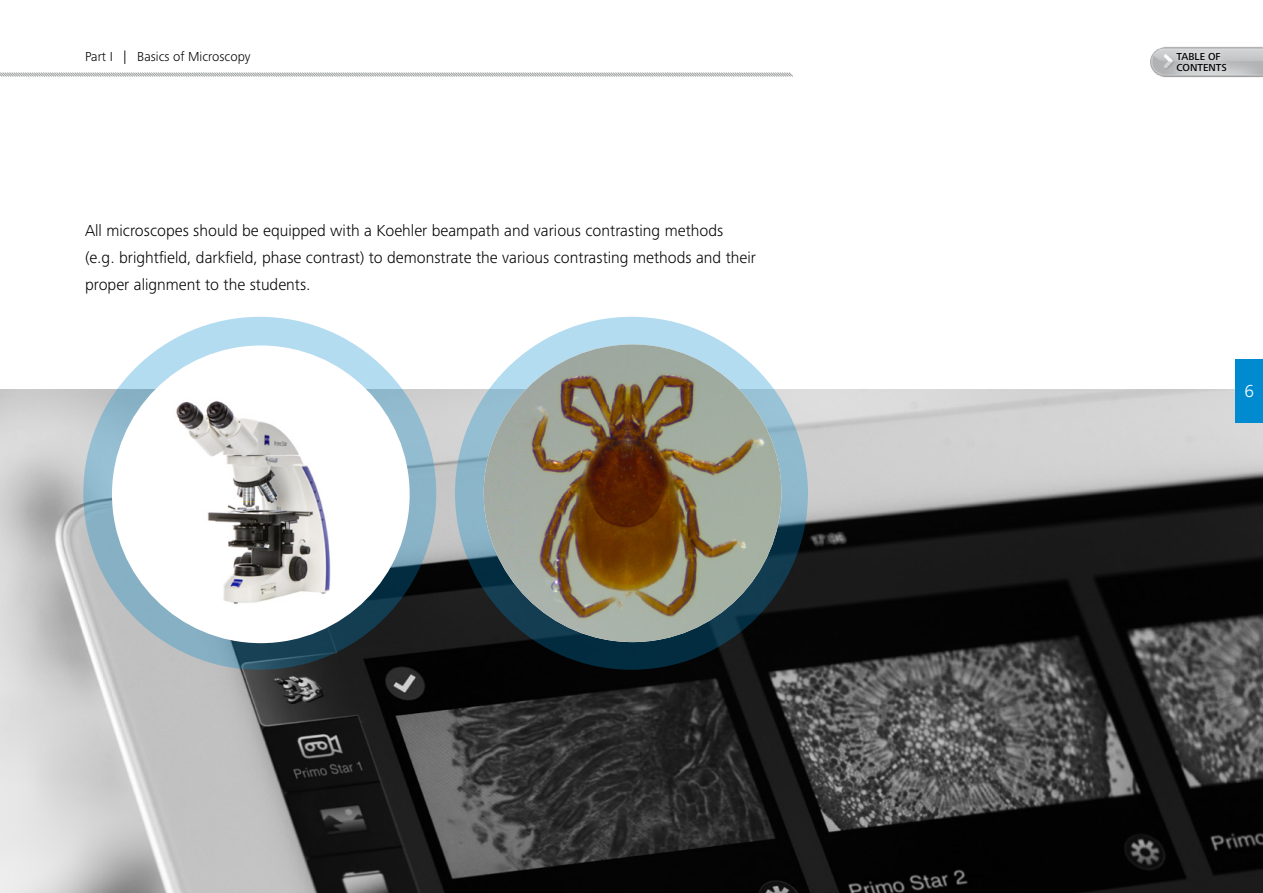
<style>
.page{position:relative;width:1263px;height:893px;background:#fff}
.page>*{position:absolute;margin:0;border:0;box-sizing:border-box;transform-origin:0 0}
.t1{font:300 18px "Zeiss Frutiger Next Pro";color:#fff}
.t2{font:300 16.5px/27px "Zeiss Frutiger Next Pro";color:#000}
.t3{font:300 13.5px "Zeiss Frutiger Next Pro";color:#000}
.t4{font:500 10.5px/10.5px "Zeiss Frutiger Next Pro";color:#000}
</style>
<div class="page">
<svg style="left:0;top:72px;width:793px;height:5px;background:#cecfcf"></svg>
<img style="left:0;top:390px;width:1263px;height:503px">
<svg style="left:461px;top:323px;width:340px;height:340px;background:#628ba0"></svg>
<div style="left:455px;top:317px;width:353px;height:353px;border:13px solid #008bd0;border-radius:50%"></div>
<svg style="left:90px;top:323px;width:340px;height:340px;background:#7fa8bd"></svg>
<div style="left:83px;top:317px;width:353px;height:353px;border:13px solid #008bd0;border-radius:50%"></div>
<img style="left:484px;top:344px;width:297px;height:298px;border-radius:149px">
<div style="left:112px;top:345px;width:298px;height:298px;background:#fff;border-radius:50%"></div>
<img style="left:176px;top:401px;width:155px;height:203px">
<img style="left:1150px;top:46px;width:113px;height:32px">
<div style="left:1171px;top:48px;width:61px;height:28px;background:#fff;opacity:.75"></div>
<div style="left:1235px;top:359px;width:28px;height:64px;background:#008bd0"></div>
<p class="t3" style="left:85px;top:49px;width:167px">Part I | Basics of Microscopy</p>
<p class="t2" style="left:85px;top:217px;width:672px">All microscopes should be equipped with a Koehler beampath and various contrasting methods (e.g. brightfield, darkfield, phase contrast) to demonstrate the various contrasting methods and their proper alignment to the students.</p>
<p class="t4" style="left:1176px;top:52px;width:52px">TABLE OF<br>CONTENTS</p>
<p class="t1" style="left:1244px;top:380px;width:11px">6</p>
</div>
